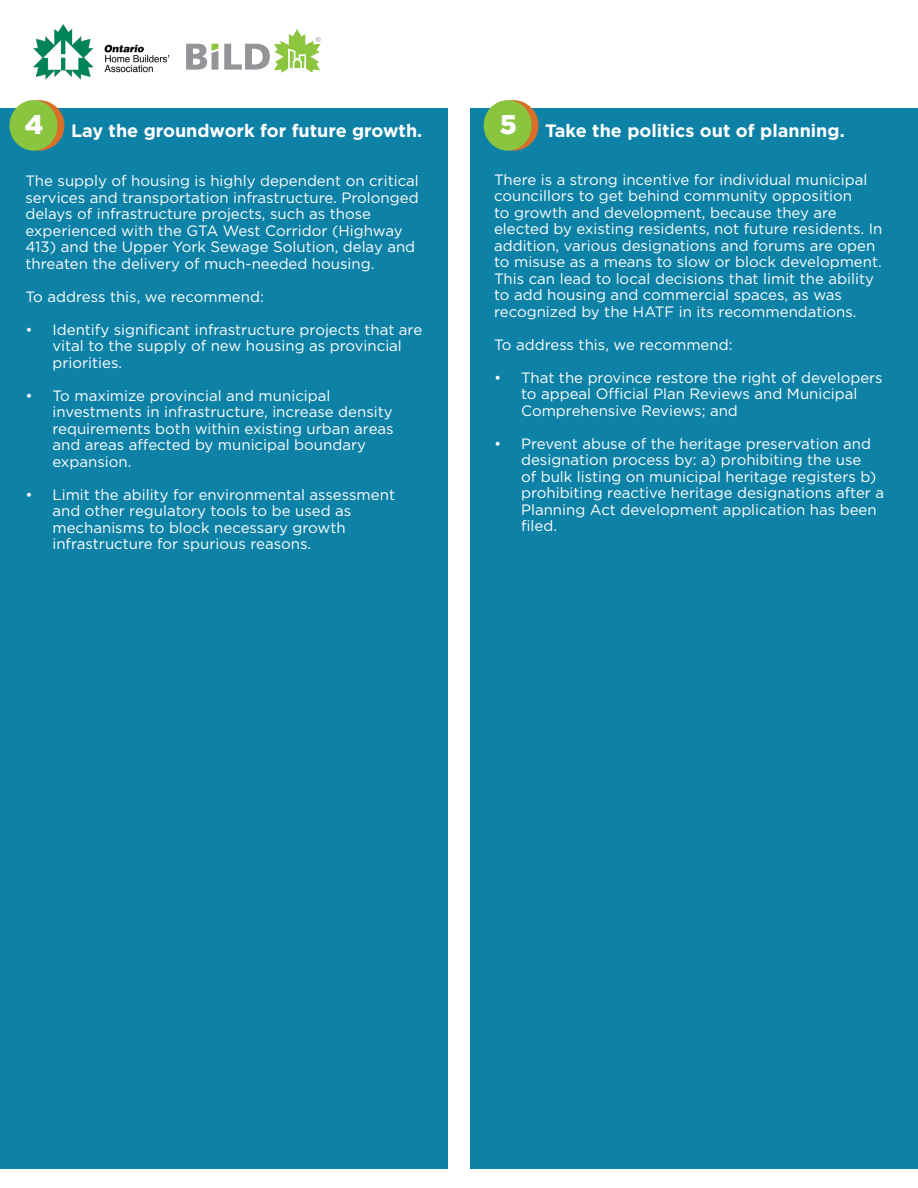
<style>
.page{position:relative;width:918px;height:1188px;background:#fff}
.page>*{position:absolute;margin:0;border:0;box-sizing:border-box;transform-origin:0 0}
.t1{font:900 27px "Gotham";color:#fff}
.t2{font:700 18px "Gotham";color:#fff}
.t3{font:15px/16.5px "Gotham";color:#fff}
</style>
<div class="page">
<div style="left:470px;top:108px;width:448px;height:1061px;background:#0d81a6"></div>
<svg style="left:488px;top:100px;width:51px;height:51px"></svg>
<div style="left:0;top:108px;width:448px;height:1061px;background:#0d81a6"></div>
<div style="left:14px;top:100px;width:50px;height:51px;background:#d86e27;border-radius:50%"></div>
<img style="left:33px;top:24px;width:137px;height:56px">
<svg style="left:186px;top:44px;width:32px;height:26px"></svg>
<svg style="left:224px;top:29px;width:97px;height:44px"></svg>
<div style="left:9px;top:100px;width:49px;height:51px;background:#89c53f;border-radius:50%"></div>
<div style="left:484px;top:100px;width:48px;height:51px;background:#89c53f;border-radius:50%"></div>
<p class="t1" style="left:25px;top:109px;width:20px">4</p>
<p class="t1" style="left:500px;top:109px;width:19px">5</p>
<p class="t2" style="left:71px;top:118px;width:353px">Lay the groundwork for future growth.</p>
<p class="t3" style="left:25px;top:172px;width:395px">The supply of housing is highly dependent on critical services and transportation infrastructure. Prolonged delays of infrastructure projects, such as those experienced with the GTA West Corridor (Highway 413) and the Upper York Sewage Solution, delay and threaten the delivery of much-needed housing.</p>
<p class="t3" style="left:25px;top:288px;width:240px">To address this, we recommend:</p>
<p class="t3" style="left:52px;top:321px;width:371px;text-indent:-27px">• Identify significant infrastructure projects that are vital to the supply of new housing as provincial priorities.</p>
<p class="t3" style="left:52px;top:387px;width:343px;text-indent:-27px">• To maximize provincial and municipal investments in infrastructure, increase density requirements both within existing urban areas and areas affected by municipal boundary expansion.</p>
<p class="t3" style="left:52px;top:486px;width:344px;text-indent:-27px">• Limit the ability for environmental assessment and other regulatory tools to be used as mechanisms to block necessary growth infrastructure for spurious reasons.</p>
<p class="t2" style="left:545px;top:118px;width:301px">Take the politics out of planning.</p>
<p class="t3" style="left:494px;top:171px;width:390px">There is a strong incentive for individual municipal councillors to get behind community opposition<br>to growth and development, because they are elected by existing residents, not future residents. In addition, various designations and forums are open to misuse as a means to slow or block development.<br>This can lead to local decisions that limit the ability to add housing and commercial spaces, as was recognized by the HATF in its recommendations.</p>
<p class="t3" style="left:494px;top:336px;width:240px">To address this, we recommend:</p>
<p class="t3" style="left:521px;top:369px;width:363px;text-indent:-27px">• That the province restore the right of developers to appeal Official Plan Reviews and Municipal<br>Comprehensive Reviews; and</p>
<p class="t3" style="left:521px;top:435px;width:365px;text-indent:-27px">• Prevent abuse of the heritage preservation and designation process by: a) prohibiting the use<br>of bulk listing on municipal heritage registers b) prohibiting reactive heritage designations after a Planning Act development application has been filed.</p>
</div>
